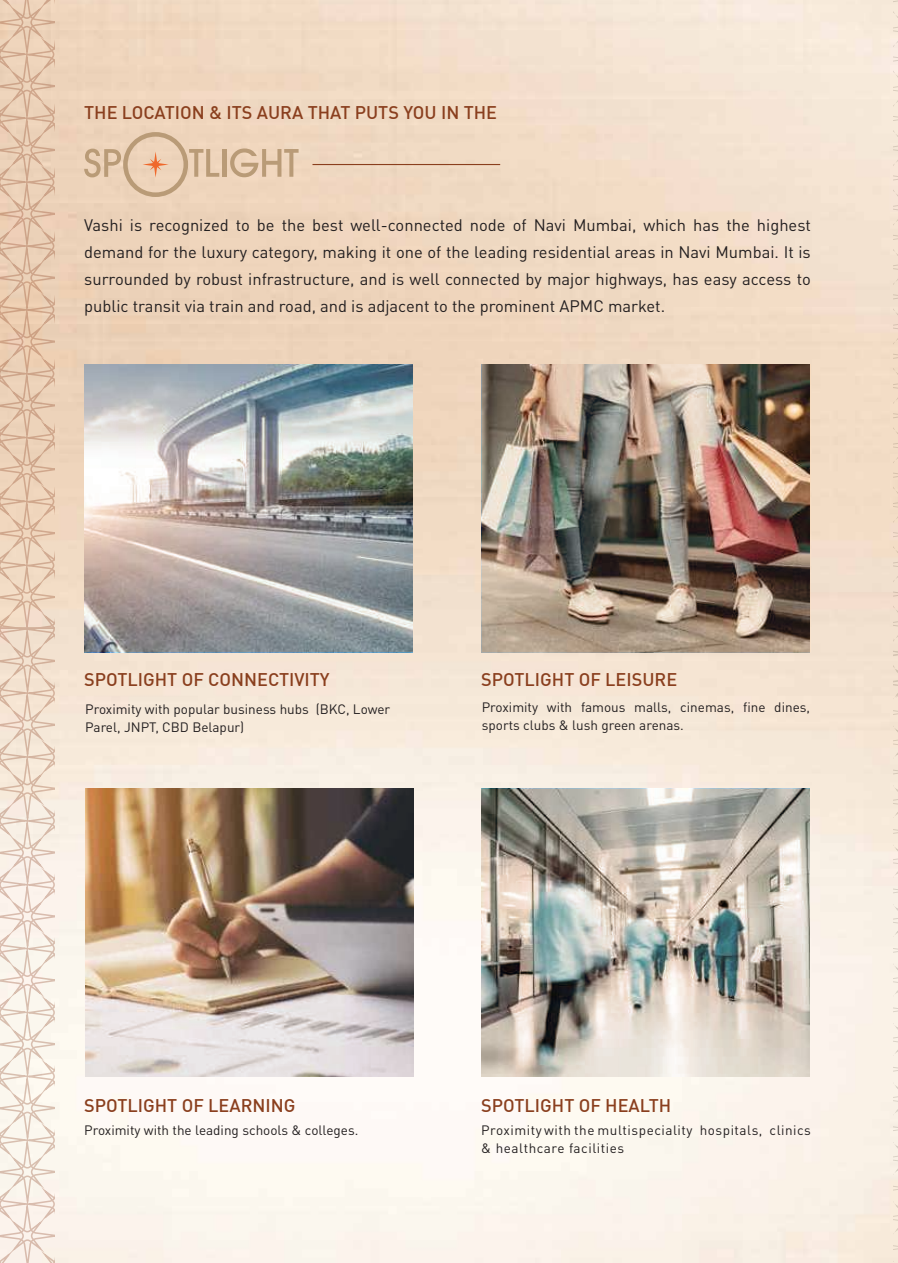
<style>
.page{position:relative;width:898px;height:1263px;background:#fff}
.page>*{position:absolute;margin:0;border:0;box-sizing:border-box;transform-origin:0 0}
.t1{font:500 18px "DIN";color:#8a3f1e}
.t2{font:16.5px/27px "DIN Pro";color:#231f20;text-align:justify}
.t3{font:13.5px/18px "DIN Pro";color:#231f20}
.t4{font:13.5px/18px "DIN Pro";letter-spacing:.04em;color:#231f20}
</style>
<div class="page">
<img style="left:55px;top:0;width:838px;height:1263px">
<svg style="left:893px;top:0;width:4px;height:1263px;background:#f3e4d4"></svg>
<hr style="left:222px;top:149px;width:4px;height:28px;background:#b99b77">
<svg style="left:230px;top:148px;width:68px;height:29px;background:#dabfa2"></svg>
<svg style="left:84px;top:132px;width:135px;height:65px;background:#e4c8ac"></svg>
<hr style="left:312px;top:164px;width:188px;height:1px;background:#8a3f1e">
<svg style="left:0;top:0;width:55px;height:1263px;background:#ebd6c3"></svg>
<img style="left:85px;top:364px;width:328px;height:288px">
<img style="left:84px;top:789px;width:329px;height:288px">
<img style="left:481px;top:789px;width:327px;height:288px">
<img style="left:482px;top:364px;width:327px;height:288px">
<p class="t1" style="left:84px;top:101px;width:414px">THE LOCATION &amp; ITS AURA THAT PUTS YOU IN THE</p>
<p class="t2" style="left:84px;top:209px;width:728px">Vashi is recognized to be the best well-connected node of Navi Mumbai, which has the highest demand for the luxury category, making it one of the leading residential areas in Navi Mumbai. It is surrounded by robust infrastructure, and is well connected by major highways, has easy access to public transit via train and road, and is adjacent to the prominent APMC market.</p>
<p class="t1" style="left:84px;top:668px;width:247px">SPOTLIGHT OF CONNECTIVITY</p>
<p class="t3" style="left:85px;top:698px;width:306px">Proximity with popular business hubs (BKC, Lower<br>Parel, JNPT, CBD Belapur)</p>
<p class="t1" style="left:481px;top:668px;width:197px">SPOTLIGHT OF LEISURE</p>
<p class="t3" style="left:481px;top:697px;width:330px">Proximity with famous malls, cinemas, fine dines, sports clubs &amp; lush green arenas.</p>
<p class="t1" style="left:84px;top:1093px;width:213px">SPOTLIGHT OF LEARNING</p>
<p class="t3" style="left:84px;top:1120px;width:275px">Proximity with the leading schools &amp; colleges.</p>
<p class="t1" style="left:481px;top:1093px;width:191px">SPOTLIGHT OF HEALTH</p>
<p class="t4" style="left:481px;top:1120px;width:331px">Proximity with the multispeciality hospitals, clinics &amp; healthcare facilities</p>
</div>
